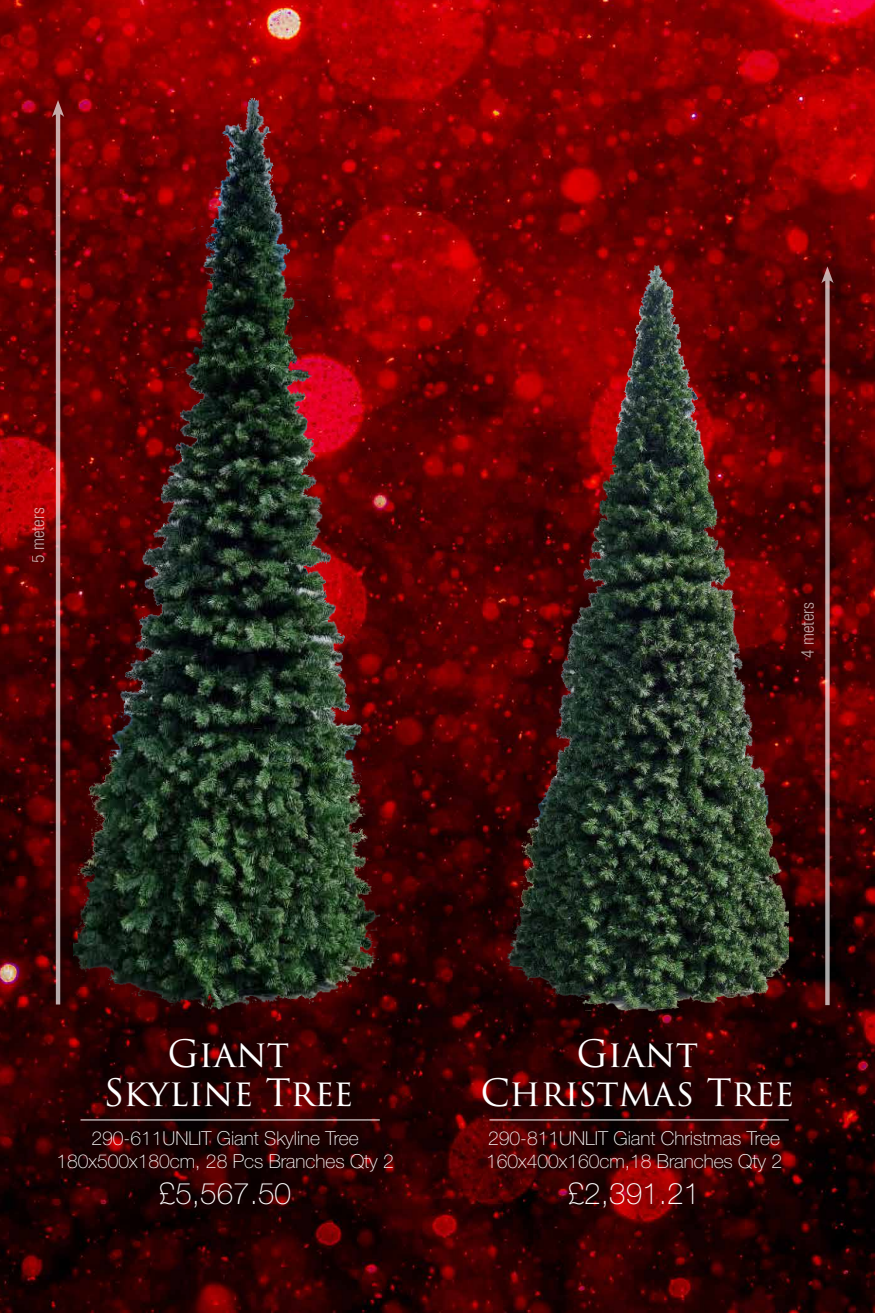
<style>
.page{position:relative;width:875px;height:1313px;background:#fff}
.page>*{position:absolute;margin:0;border:0;box-sizing:border-box;transform-origin:0 0}
.t1{font:36.75px/39.4px "Trajan Pro 3";letter-spacing:-.01em;color:#fff;text-align:center}
.t2{font:100 29.75px "Helvetica Neue LTW1 G";color:#fff}
.t3{font:100 19.25px/23.1px "Helvetica Neue LTW1 G";color:#fff;text-align:center}
.t4{font:300 condensed 17.5px "Helvetica Neue LT Pro";color:#fff}
</style>
<div class="page">
<img style="left:0;top:0;width:875px;height:1312px">
<svg style="left:825px;top:283px;width:5px;height:722px"></svg>
<svg style="left:821px;top:266px;width:13px;height:17px"></svg>
<svg style="left:56px;top:117px;width:4px;height:887px;fill:#c2aaaa"></svg>
<svg style="left:52px;top:100px;width:12px;height:17px"></svg>
<img style="left:74px;top:81px;width:323px;height:950px">
<img style="left:507px;top:253px;width:282px;height:760px">
<hr style="left:81px;top:1119px;width:299px;height:1px;background:#fff">
<hr style="left:489px;top:1119px;width:300px;height:1px;background:#fff">
<p class="t4" style="left:28px;top:563px;width:57px;rotate:-90deg">5 meters</p>
<p class="t4" style="left:797px;top:658px;width:57px;rotate:-90deg">4 meters</p>
<h1 class="t1" style="left:104px;top:1035px;width:251px">Giant<br>Skyline Tree</h1>
<p class="t3" style="left:57px;top:1126px;width:339px">290-611UNLIT Giant Skyline Tree<br>180x500x180cm, 28 Pcs Branches Qty 2</p>
<h2 class="t2" style="left:159px;top:1176px;width:134px">£5,567.50</h2>
<h1 class="t1" style="left:481px;top:1035px;width:315px">Giant<br>Christmas Tree</h1>
<p class="t3" style="left:486px;top:1126px;width:297px;text-align:left">290-811UNLIT Giant Christmas Tree<br>160x400x160cm,18 Branches Qty 2</p>
<h2 class="t2" style="left:568px;top:1176px;width:134px">£2,391.21</h2>
</div>
